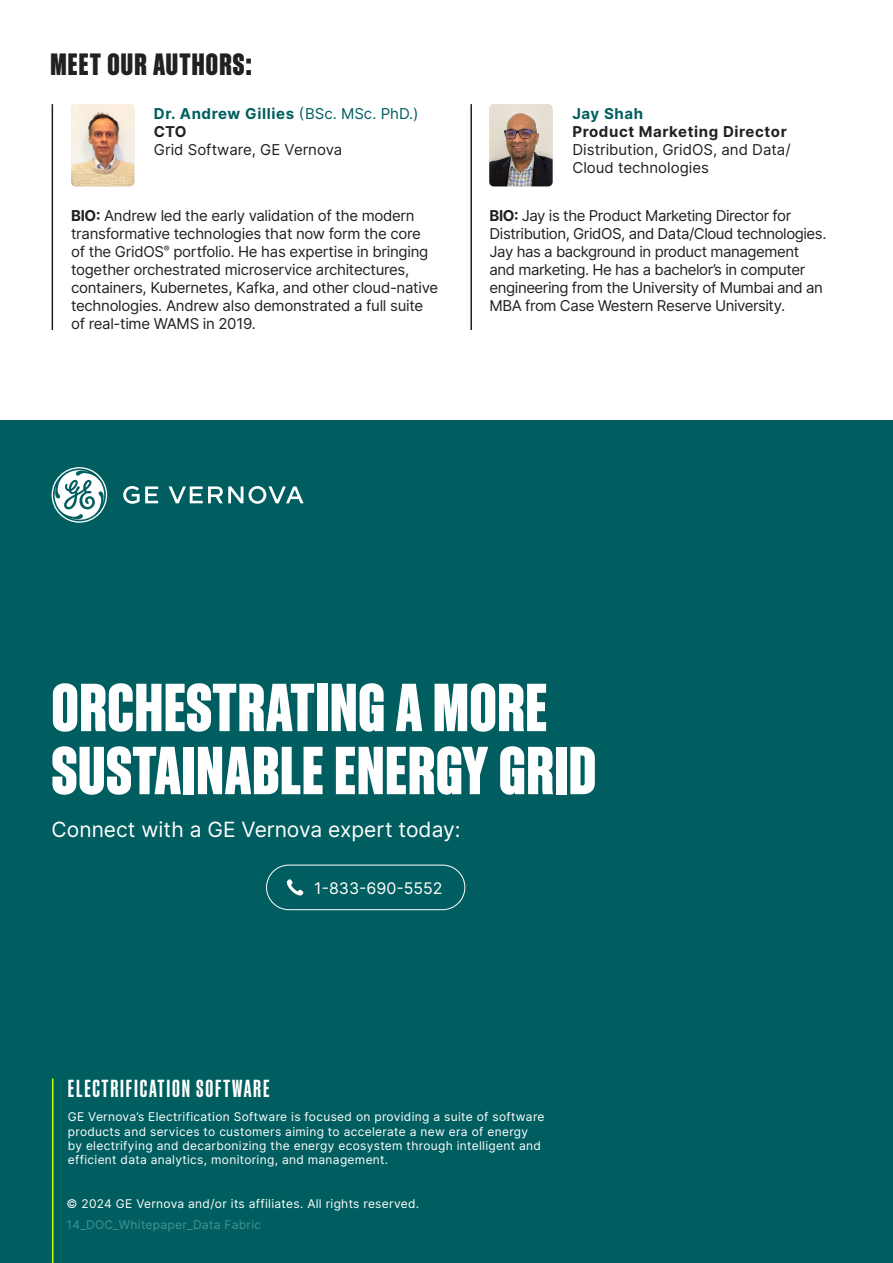
<style>
.page{position:relative;width:893px;height:1263px;background:#fff}
.page>*{position:absolute;margin:0;border:0;box-sizing:border-box;transform-origin:0 0}
.t1{font:800 66px/63px "Sons Condensed";letter-spacing:.015em;color:#fff}
.t2{font:800 30px "Sons Condensed";letter-spacing:.04em;color:#212121}
.t3{font:600 24px "Sons Condensed";letter-spacing:.075em;color:#fff}
.t4{font:21px "Inter";color:#fff}
.t5{font:15.9px "Inter";color:#fff}
.t6{font:15px/18px "Inter";letter-spacing:-.02em;color:#212121}
.t7{font:15px/18px "Inter";color:#212121}
.t8{font:700 15px/18px "Inter";letter-spacing:.04em;color:#005e60}
.t9{font:700 15px "Inter";letter-spacing:.04em;color:#212121}
.t10{font:12px/14.4px "Inter";letter-spacing:.025em;color:#fff}
.t11{font:12px "Inter";letter-spacing:.025em;color:#439297}
.s1{font-weight:400}
.s2{color:#212121}
.s3{font-weight:700}
</style>
<div class="page">
<div style="left:0;top:421px;width:893px;height:842px;background:#005e60"></div>
<div style="left:266px;top:865px;width:199px;height:45px;border:1px solid #fff;border-radius:22px"></div>
<svg style="left:287px;top:879px;width:16px;height:16px"></svg>
<hr style="left:52px;top:1078px;width:1px;height:185px;background:#c8ff08">
<svg style="left:52px;top:467px;width:252px;height:56px"></svg>
<hr style="left:470px;top:104px;width:2px;height:226px;background:#212121">
<hr style="left:52px;top:104px;width:1px;height:226px;background:#212121">
<img style="left:489px;top:104px;width:64px;height:82px">
<img style="left:71px;top:104px;width:63px;height:82px">
<h2 class="t2" style="left:50px;top:48px;width:203px">MEET OUR AUTHORS:</h2>
<p class="t8" style="left:154px;top:104px;width:266px">Dr. Andrew Gillies <span class="s1">(BSc. MSc. PhD.)<br></span><span class="s2">CTO</span></p>
<p class="t7" style="left:154px;top:140px;width:190px">Grid Software, GE Vernova</p>
<p class="t6" style="left:71px;top:206px;width:369px"><span class="s3">BIO:</span> Andrew led the early validation of the modern transformative technologies that now form the core of the GridOS<sup>®</sup> portfolio. He has expertise in bringing together orchestrated microservice architectures, containers, Kubernetes, Kafka, and other cloud-native technologies. Andrew also demonstrated a full suite of real-time WAMS in 2019.</p>
<p class="t8" style="left:572px;top:104px;width:72px">Jay Shah</p>
<p class="t9" style="left:572px;top:120px;width:216px">Product Marketing Director</p>
<p class="t7" style="left:572px;top:140px;width:220px">Distribution, GridOS, and Data/<br>Cloud technologies</p>
<p class="t6" style="left:490px;top:206px;width:338px"><span class="s3">BIO:</span> Jay is the Product Marketing Director for Distribution, GridOS, and Data/Cloud technologies.<br>Jay has a background in product management and marketing. He has a bachelor’s in computer engineering from the University of Mumbai and an MBA from Case Western Reserve University.</p>
<h1 class="t1" style="left:52px;top:676px;width:546px">ORCHESTRATING A MORE<br>SUSTAINABLE ENERGY GRID</h1>
<h3 class="t4" style="left:52px;top:814px;width:410px">Connect with a GE Vernova expert today:</h3>
<p class="t5" style="left:314px;top:876px;width:130px">1-833-690-5552</p>
<h3 class="t3" style="left:68px;top:1076px;width:203px">ELECTRIFICATION SOFTWARE</h3>
<p class="t10" style="left:68px;top:1109px;width:478px">GE Vernova’s Electrification Software is focused on providing a suite of software products and services to customers aiming to accelerate a new era of energy by electrifying and decarbonizing the energy ecosystem through intelligent and efficient data analytics, monitoring, and management.</p>
<p class="t10" style="left:67px;top:1196px;width:354px">© 2024 GE Vernova and/or its affiliates. All rights reserved.</p>
<p class="t11" style="left:67px;top:1216px;width:196px">14_DOC_Whitepaper_Data Fabric</p>
</div>
